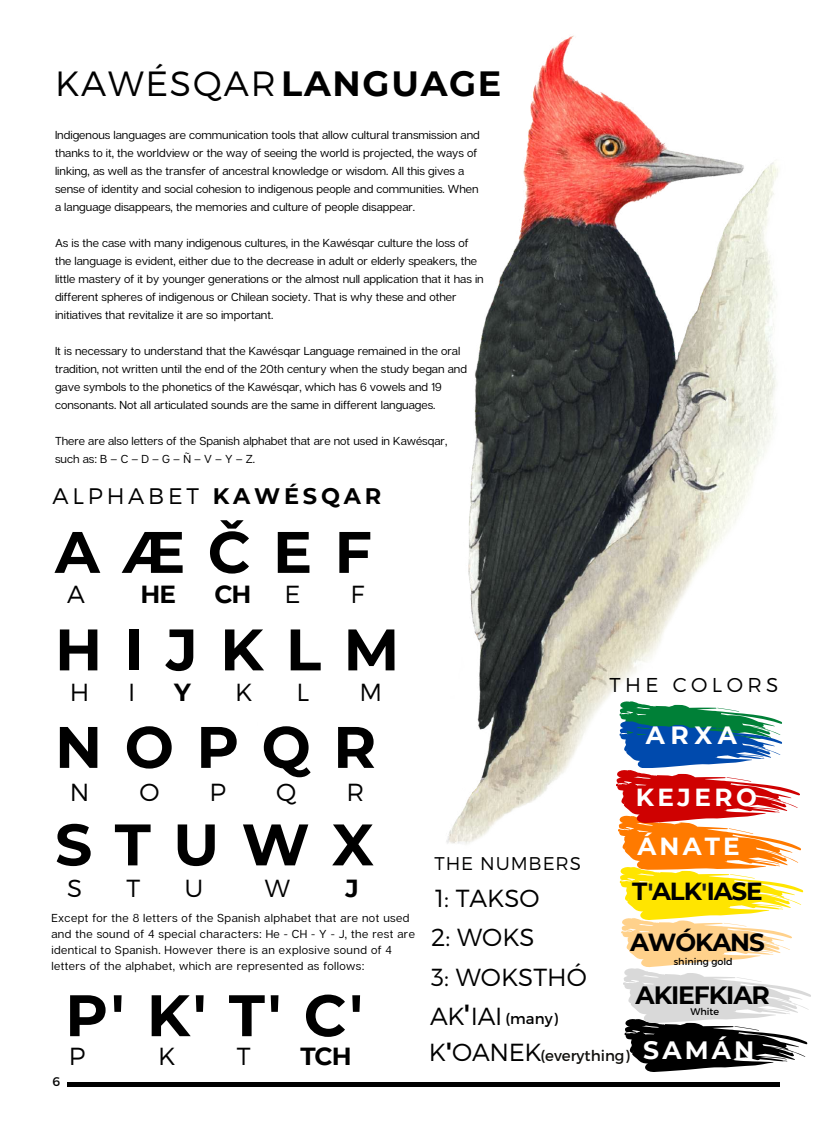
<style>
.page{position:relative;width:822px;height:1134px;background:#fff}
.page>*{position:absolute;margin:0;border:0;box-sizing:border-box;transform-origin:0 0}
.t1{font:700 58.5px/97.5px "Montserrat";letter-spacing:.385em;color:#000}
.t2{font:300 35px "Montserrat";letter-spacing:.05em;color:#000}
.t3{font:700 25px "Montserrat";letter-spacing:.13em;color:#fff}
.t4{font:700 25px "Montserrat";letter-spacing:-.045em;color:#000}
.t5{font:300 24.7px/39.2px "Montserrat";color:#000}
.t6{font:700 24.7px "Montserrat";letter-spacing:-.045em;color:#000}
.t7{font:700 24.7px "Montserrat";letter-spacing:.145em;color:#fff}
.t8{font:300 22.5px "Montserrat";letter-spacing:.17em;color:#000}
.t9{font:300 20.1px "Montserrat";letter-spacing:.22em;color:#000}
.t10{font:300 18.4px "Montserrat";letter-spacing:.05em;color:#000}
.t11{font:15px "Montserrat";color:#100f0c}
.t12{font:15px "Montserrat";color:#000}
.t13{font:12.5px "Montserrat";color:#000}
.t14{font:11.5px/18px "Articulat CF";color:#000}
.t15{font:11.5px/15.8px "Articulat CF";letter-spacing:.035em;color:#000}
.t16{font:9.6px "Montserrat";color:#000}
.s1{font-weight:700}
.s2{font-weight:300;font-size:24.7px;color:#000}
.s3{font-weight:700;font-size:24.7px;color:#000}
.s4{color:#1c1c1c}
</style>
<div class="page">
<div style="left:67px;top:1082px;width:712px;height:5px;background:#000"></div>
<img style="left:446px;top:35px;width:333px;height:809px">
<svg style="left:615px;top:701px;width:196px;height:371px"></svg>
<h2 class="t2" style="left:55px;top:60px;width:448px">KAWÉSQAR<span class="s1">LANGUAGE</span></h2>
<p class="t14" style="left:55px;top:125px;width:426px">Indigenous languages are communication tools that allow cultural transmission and thanks to it, the worldview or the way of seeing the world is projected, the ways of linking, as well as the transfer of ancestral knowledge or wisdom. All this gives a sense of identity and social cohesion to indigenous people and communities. When a language disappears, the memories and culture of people disappear.</p>
<p class="t14" style="left:55px;top:233px;width:430px">As is the case with many indigenous cultures, in the Kawésqar culture the loss of the language is evident, either due to the decrease in adult or elderly speakers, the little mastery of it by younger generations or the almost null application that it has in different spheres of indigenous or Chilean society. That is why these and other initiatives that revitalize it are so important.</p>
<p class="t14" style="left:55px;top:341px;width:414px">It is necessary to understand that the Kawésqar Language remained in the oral tradition, not written until the end of the 20th century when the study began and gave symbols to the phonetics of the Kawésqar, which has 6 vowels and 19 consonants. Not all articulated sounds are the same in different languages.</p>
<p class="t14" style="left:55px;top:431px;width:394px">There are also letters of the Spanish alphabet that are not used in Kawésqar, suchas:B–C–D–G–Ñ–V–Y–Z.</p>
<h3 class="t8" style="left:53px;top:481px;width:330px">ALPHABET <span class="s1">KAWÉSQAR</span></h3>
<h1 class="t1" style="left:55px;top:503px;width:346px">AÆČEF<br>HIJKLM<br>NOPQR<br>STUWX</h1>
<h3 class="t5" style="left:67px;top:573px;width:19px">A</h3>
<h3 class="t6" style="left:141px;top:579px;width:37px">HE</h3>
<h3 class="t6" style="left:215px;top:579px;width:38px">CH</h3>
<h3 class="t5" style="left:284px;top:573px;width:18px">E</h3>
<h3 class="t5" style="left:351px;top:573px;width:15px">F</h3>
<h3 class="t5" style="left:70px;top:672px;width:21px">H</h3>
<h3 class="t5" style="left:128px;top:672px;width:9px">I</h3>
<h3 class="t6" style="left:174px;top:677px;width:18px">Y</h3>
<h3 class="t5" style="left:235px;top:672px;width:19px">K</h3>
<h3 class="t5" style="left:297px;top:672px;width:14px">L</h3>
<h3 class="t5" style="left:359px;top:672px;width:24px">M</h3>
<h3 class="t5" style="left:70px;top:771px;width:21px">N</h3>
<h3 class="t5" style="left:140px;top:771px;width:22px">O</h3>
<h3 class="t5" style="left:210px;top:771px;width:18px">P</h3>
<h3 class="t5" style="left:276px;top:771px;width:22px">Q</h3>
<h3 class="t5" style="left:347px;top:771px;width:19px">R</h3>
<h3 class="t5" style="left:67px;top:867px;width:17px">S</h3>
<h3 class="t5" style="left:127px;top:867px;width:15px">T</h3>
<h3 class="t5" style="left:185px;top:867px;width:20px">U</h3>
<h3 class="t5" style="left:265px;top:867px;width:27px">W</h3>
<h3 class="t6" style="left:346px;top:873px;width:15px">J</h3>
<p class="t15" style="left:51px;top:910px;width:365px">Except for the 8 letters of the Spanish alphabet that are not used and the sound of 4 special characters: He - CH - Y - J, the rest are identical to Spanish. However there is an explosive sound of 4 letters of the alphabet, which are represented as follows:</p>
<h1 class="t1" style="left:65px;top:966px;width:299px">P' K' T' C'</h1>
<p class="t13" style="left:53px;top:1074px;width:9px">6</p>
<h3 class="t5" style="left:69px;top:1036px;width:18px">P</h3>
<h3 class="t5" style="left:158px;top:1036px;width:19px">K</h3>
<h3 class="t5" style="left:237px;top:1036px;width:15px">T</h3>
<h3 class="t6" style="left:300px;top:1041px;width:53px">TCH</h3>
<h3 class="t9" style="left:609px;top:672px;width:171px">THE COLORS</h3>
<h3 class="t3" style="left:646px;top:719px;width:92px">ARXA</h3>
<h3 class="t7" style="left:636px;top:782px;width:123px">KEJERO</h3>
<h3 class="t7" style="left:638px;top:831px;width:104px">ÁNATE</h3>
<h3 class="t10" style="left:435px;top:851px;width:148px">THE NUMBERS</h3>
<h3 class="t5" style="left:430px;top:877px;width:158px">1: TAKSO<br>2: WOKS<br>3: WOKSTHÓ<br>AK<span class="s1">'</span>IAI</h3>
<h3 class="t11" style="left:429px;top:1046px;width:202px"><span class="s2">K</span><span class="s3">'</span><span class="s2">OANEK</span>(everything)</h3>
<h3 class="t6" style="left:632px;top:876px;width:132px">T<span class="s4">'</span>ALK<span class="s4">'</span>IASE</h3>
<h3 class="t6" style="left:630px;top:927px;width:136px">AWÓKANS</h3>
<p class="t16" style="left:674px;top:955px;width:60px">shining gold</p>
<h3 class="t4" style="left:636px;top:980px;width:136px">AKIEFKIAR</h3>
<p class="t16" style="left:690px;top:1006px;width:30px">White</p>
<h3 class="t12" style="left:506px;top:1009px;width:54px">(many)</h3>
<h3 class="t3" style="left:643px;top:1035px;width:113px">SAMÁN</h3>
</div>
